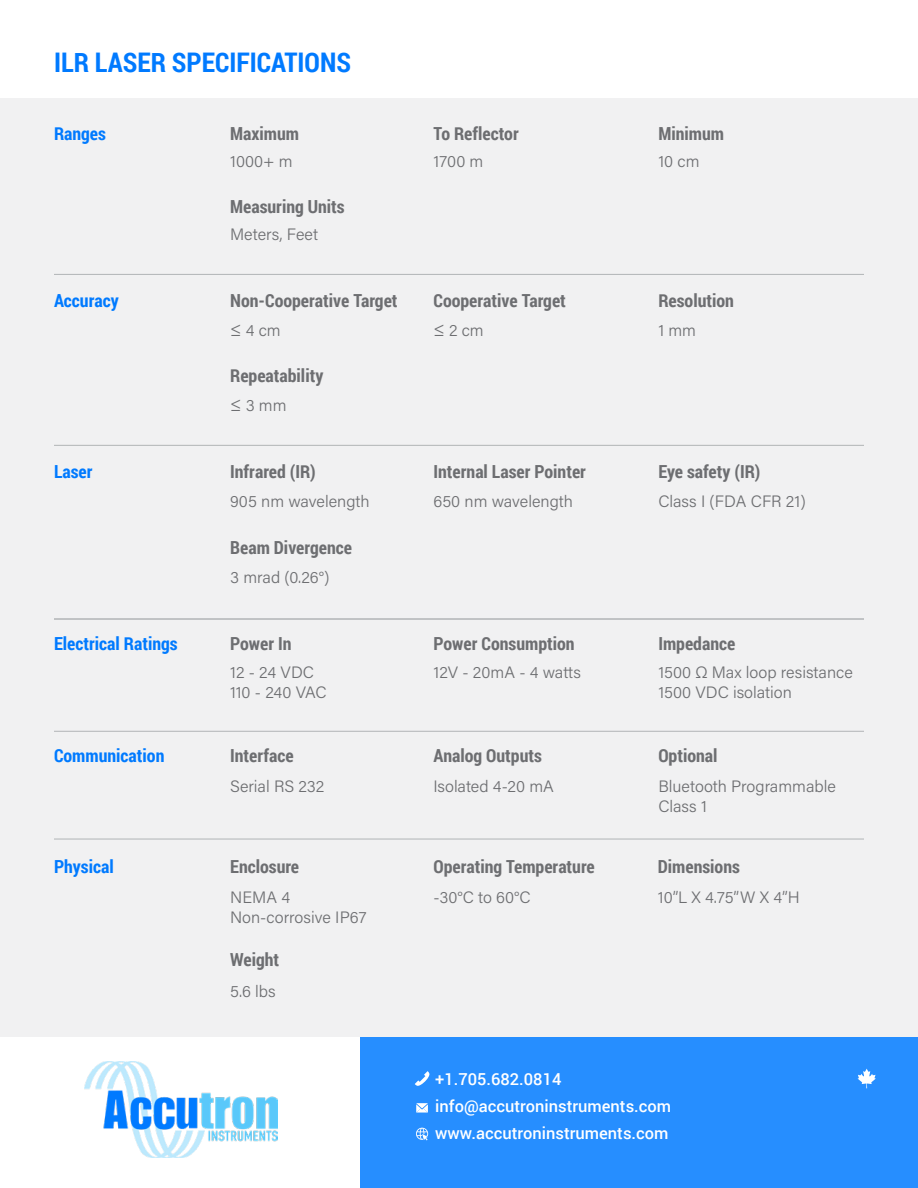
<style>
.page{position:relative;width:918px;height:1188px;background:#fff}
.page>*{position:absolute;margin:0;border:0;box-sizing:border-box;transform-origin:0 0}
.t1{font:700 27px "Roboto Condensed";color:#007aff}
.t2{font:700 18px "Roboto Condensed";color:#6d6e71}
.t3{font:700 18px "Roboto Condensed";color:#007aff}
.t4{font:300 16.5px/19.8px "Acumin Pro";color:#6d6e71}
.t5{font:500 16.5px/27px "Roboto";color:#fff}
</style>
<div class="page">
<div style="left:0;top:98px;width:918px;height:939px;background:#f1f1f2"></div>
<div style="left:361px;top:1037px;width:557px;height:151px;background:#268eff"></div>
<hr style="left:54px;top:731px;width:810px;height:1px;background:#b1b4b6">
<hr style="left:54px;top:274px;width:810px;height:1px;background:#b1b4b6">
<hr style="left:54px;top:445px;width:810px;height:1px;background:#b1b4b6">
<hr style="left:54px;top:839px;width:810px;height:1px;background:#b1b4b6">
<img style="left:84px;top:1062px;width:193px;height:95px">
<svg style="left:858px;top:1069px;width:18px;height:19px"></svg>
<svg style="left:415px;top:1071px;width:14px;height:15px"></svg>
<svg style="left:416px;top:1103px;width:12px;height:10px"></svg>
<svg style="left:416px;top:1128px;width:12px;height:12px"></svg>
<hr style="left:54px;top:619px;width:810px;height:1px;background:#b1b4b6">
<h1 class="t1" style="left:54px;top:43px;width:299px">ILR LASER SPECIFICATIONS</h1>
<p class="t3" style="left:54px;top:121px;width:54px">Ranges</p>
<p class="t2" style="left:230px;top:121px;width:70px">Maximum</p>
<p class="t4" style="left:230px;top:151px;width:64px">1000+ m</p>
<p class="t2" style="left:230px;top:194px;width:116px">Measuring Units</p>
<p class="t4" style="left:230px;top:224px;width:90px">Meters, Feet</p>
<p class="t3" style="left:54px;top:288px;width:66px">Accuracy</p>
<p class="t2" style="left:230px;top:288px;width:169px">Non-Cooperative Target</p>
<p class="t4" style="left:230px;top:319px;width:52px">≤ 4 cm</p>
<p class="t2" style="left:230px;top:363px;width:95px">Repeatability</p>
<p class="t4" style="left:230px;top:395px;width:58px">≤ 3 mm</p>
<p class="t3" style="left:54px;top:458px;width:40px">Laser</p>
<p class="t2" style="left:230px;top:458px;width:87px">Infrared (IR)</p>
<p class="t4" style="left:230px;top:490px;width:141px">905 nm wavelength</p>
<p class="t2" style="left:230px;top:535px;width:123px">Beam Divergence</p>
<p class="t4" style="left:230px;top:567px;width:101px">3 mrad (0.26°)</p>
<p class="t3" style="left:54px;top:631px;width:125px">Electrical Ratings</p>
<p class="t2" style="left:230px;top:631px;width:63px">Power In</p>
<p class="t4" style="left:230px;top:662px;width:98px">12 - 24 VDC<br>110 - 240 VAC</p>
<p class="t3" style="left:54px;top:743px;width:112px">Communication</p>
<p class="t2" style="left:230px;top:743px;width:65px">Interface</p>
<p class="t4" style="left:230px;top:776px;width:96px">Serial RS 232</p>
<p class="t3" style="left:54px;top:854px;width:61px">Physical</p>
<p class="t2" style="left:230px;top:854px;width:71px">Enclosure</p>
<p class="t4" style="left:230px;top:887px;width:138px">NEMA 4<br>Non-corrosive IP67</p>
<p class="t2" style="left:230px;top:947px;width:51px">Weight</p>
<p class="t4" style="left:230px;top:980px;width:47px">5.6 lbs</p>
<p class="t2" style="left:433px;top:121px;width:87px">To Reflector</p>
<p class="t2" style="left:658px;top:121px;width:67px">Minimum</p>
<p class="t4" style="left:433px;top:151px;width:51px">1700 m</p>
<p class="t4" style="left:658px;top:151px;width:43px">10 cm</p>
<p class="t2" style="left:433px;top:288px;width:134px">Cooperative Target</p>
<p class="t2" style="left:658px;top:288px;width:77px">Resolution</p>
<p class="t4" style="left:433px;top:319px;width:52px">≤ 2 cm</p>
<p class="t4" style="left:658px;top:319px;width:39px">1 mm</p>
<p class="t2" style="left:433px;top:458px;width:154px">Internal Laser Pointer</p>
<p class="t2" style="left:658px;top:458px;width:104px">Eye safety (IR)</p>
<p class="t4" style="left:433px;top:490px;width:141px">650 nm wavelength</p>
<p class="t4" style="left:658px;top:490px;width:149px">Class I (FDA CFR 21)</p>
<p class="t2" style="left:433px;top:631px;width:143px">Power Consumption</p>
<p class="t2" style="left:658px;top:631px;width:78px">Impedance</p>
<p class="t4" style="left:433px;top:662px;width:149px">12V - 20mA - 4 watts</p>
<p class="t4" style="left:658px;top:662px;width:196px">1500 Ω Max loop resistance<br>1500 VDC isolation</p>
<p class="t2" style="left:433px;top:743px;width:110px">Analog Outputs</p>
<p class="t2" style="left:658px;top:743px;width:61px">Optional</p>
<p class="t4" style="left:433px;top:776px;width:122px">Isolated 4-20 mA</p>
<p class="t4" style="left:658px;top:776px;width:179px">Bluetooth Programmable<br>Class 1</p>
<p class="t2" style="left:433px;top:854px;width:163px">Operating Temperature</p>
<p class="t4" style="left:433px;top:887px;width:99px">-30°C to 60°C</p>
<p class="t2" style="left:658px;top:854px;width:84px">Dimensions</p>
<p class="t4" style="left:658px;top:887px;width:143px">10”L X 4.75”W X 4”H</p>
<p class="t5" style="left:435px;top:1065px;width:237px">+1.705.682.0814 info@accutroninstruments.com www.accutroninstruments.com</p>
</div>
